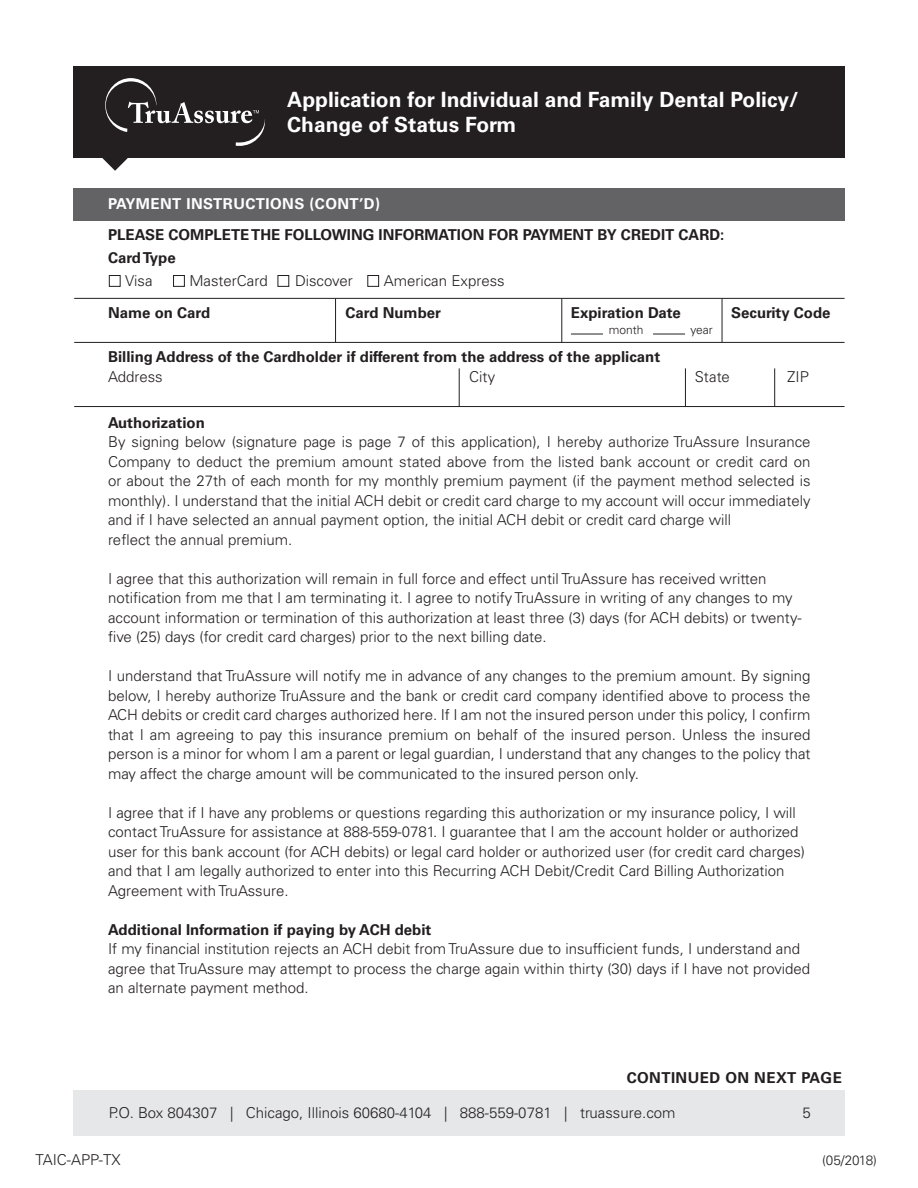
<style>
.page{position:relative;width:918px;height:1188px;background:#fff}
.page>*{position:absolute;margin:0;border:0;box-sizing:border-box;transform-origin:0 0}
.t1{font:700 21px/25.5px "Univers LT Std";color:#fff}
.t2{font:300 15px/19.5px "Univers LT Std";color:#231f20}
.t3{font:700 15px "Univers LT Std";color:#231f20}
.t4{font:700 15px "Univers LT Std";letter-spacing:.03em;color:#fff}
.t5{font:700 15px "Univers LT Std";letter-spacing:.03em;color:#231f20}
.t6{font:300 13.5px "Univers LT Std";letter-spacing:-.02em;color:#231f20}
.t7{font:300 12px "Univers LT Std";color:#231f20}
</style>
<div class="page">
<div style="left:73px;top:66px;width:772px;height:92px;background:#231f20"></div>
<svg style="left:102px;top:78px;width:163px;height:93px"></svg>
<div style="left:73px;top:188px;width:772px;height:32px;background:#636366"></div>
<hr style="left:74px;top:298px;width:771px;height:1px;background:#231f20">
<hr style="left:74px;top:342px;width:771px;height:1px;background:#231f20">
<hr style="left:653px;top:334px;width:32px;height:1px;background:#231f20">
<hr style="left:571px;top:334px;width:32px;height:1px;background:#231f20">
<hr style="left:74px;top:406px;width:771px;height:1px;background:#231f20">
<hr style="left:335px;top:299px;width:1px;height:43px;background:#231f20">
<hr style="left:562px;top:299px;width:1px;height:43px;background:#231f20">
<hr style="left:722px;top:299px;width:1px;height:43px;background:#231f20">
<div style="left:109px;top:275px;width:11px;height:12px;border:1px solid #231f20"></div>
<div style="left:173px;top:275px;width:12px;height:12px;border:1px solid #231f20"></div>
<div style="left:278px;top:275px;width:11px;height:12px;border:1px solid #231f20"></div>
<div style="left:368px;top:275px;width:11px;height:12px;border:1px solid #231f20"></div>
<hr style="left:685px;top:368px;width:1px;height:39px;background:#231f20">
<hr style="left:459px;top:368px;width:1px;height:39px;background:#231f20">
<hr style="left:774px;top:368px;width:1px;height:39px;background:#231f20">
<div style="left:74px;top:1090px;width:771px;height:45px;background:#e6e7e9"></div>
<p class="t1" style="left:287px;top:87px;width:513px">Application for Individual and Family Dental Policy/<br>Change of Status Form</p>
<p class="t4" style="left:108px;top:195px;width:274px">PAYMENT INSTRUCTIONS (CONT’D)</p>
<p class="t3" style="left:108px;top:226px;width:618px">PLEASE COMPLETE THE FOLLOWING INFORMATION FOR PAYMENT BY CREDIT CARD:</p>
<p class="t3" style="left:108px;top:249px;width:69px">Card Type</p>
<p class="t2" style="left:125px;top:271px;width:29px">Visa</p>
<p class="t2" style="left:189px;top:271px;width:80px">MasterCard</p>
<p class="t2" style="left:295px;top:271px;width:59px">Discover</p>
<p class="t2" style="left:384px;top:271px;width:122px">American Express</p>
<p class="t3" style="left:346px;top:304px;width:97px">Card Number</p>
<p class="t3" style="left:571px;top:304px;width:111px">Expiration Date</p>
<p class="t3" style="left:731px;top:304px;width:101px">Security Code</p>
<p class="t7" style="left:609px;top:323px;width:36px">month</p>
<p class="t7" style="left:690px;top:323px;width:24px">year</p>
<p class="t3" style="left:108px;top:304px;width:104px">Name on Card</p>
<p class="t3" style="left:108px;top:348px;width:554px">Billing Address of the Cardholder if different from the address of the applicant</p>
<p class="t2" style="left:108px;top:367px;width:56px">Address</p>
<p class="t2" style="left:469px;top:367px;width:28px">City</p>
<p class="t2" style="left:695px;top:367px;width:37px">State</p>
<p class="t2" style="left:787px;top:367px;width:23px">ZIP</p>
<p class="t3" style="left:108px;top:414px;width:98px">Authorization</p>
<p class="t2" style="left:108px;top:432px;width:704px;text-align:justify">By signing below (signature page is page 7 of this application), I hereby authorize TruAssure Insurance Company to deduct the premium amount stated above from the listed bank account or credit card on or about the 27th of each month for my monthly premium payment (if the payment method selected is monthly). I understand that the initial ACH debit or credit card charge to my account will occur immediately and if I have selected an annual payment option, the initial ACH debit or credit card charge will</p>
<p class="t2" style="left:108px;top:530px;width:186px">reflect the annual premium.</p>
<p class="t2" style="left:108px;top:569px;width:695px">I agree that this authorization will remain in full force and effect until TruAssure has received written notification from me that I am terminating it. I agree to notify TruAssure in writing of any changes to my account information or termination of this authorization at least three (3) days (for ACH debits) or twenty&shy;five (25) days (for credit card charges) prior to the next billing date.</p>
<p class="t2" style="left:108px;top:666px;width:704px;text-align:justify">I understand that TruAssure will notify me in advance of any changes to the premium amount. By signing below, I hereby authorize TruAssure and the bank or credit card company identified above to process the ACH debits or credit card charges authorized here. If I am not the insured person under this policy, I confirm that I am agreeing to pay this insurance premium on behalf of the insured person. Unless the insured person is a minor for whom I am a parent or legal guardian, I understand that any changes to the policy that may affect the charge amount will be communicated to the insured person only.</p>
<p class="t2" style="left:108px;top:803px;width:699px">I agree that if I have any problems or questions regarding this authorization or my insurance policy, I will contact TruAssure for assistance at 888-559-0781. I guarantee that I am the account holder or authorized user for this bank account (for ACH debits) or legal card holder or authorized user (for credit card charges) and that I am legally authorized to enter into this Recurring ACH Debit/Credit Card Billing Authorization Agreement with TruAssure.</p>
<p class="t3" style="left:108px;top:921px;width:325px">Additional Information if paying by ACH debit</p>
<p class="t2" style="left:108px;top:939px;width:704px">If my financial institution rejects an ACH debit from TruAssure due to insufficient funds, I understand and agree that TruAssure may attempt to process the charge again within thirty (30) days if I have not provided an alternate payment method.</p>
<p class="t5" style="left:627px;top:1069px;width:217px">CONTINUED ON NEXT PAGE</p>
<p class="t2" style="left:109px;top:1103px;width:568px">P.O. Box 804307 | Chicago, Illinois 60680-4104 | 888-559-0781 | truassure.com</p>
<p class="t2" style="left:803px;top:1103px;width:10px">5</p>
<p class="t2" style="left:36px;top:1150px;width:86px">TAIC-APP-TX</p>
<p class="t6" style="left:822px;top:1152px;width:56px">(05/2018)</p>
</div>
